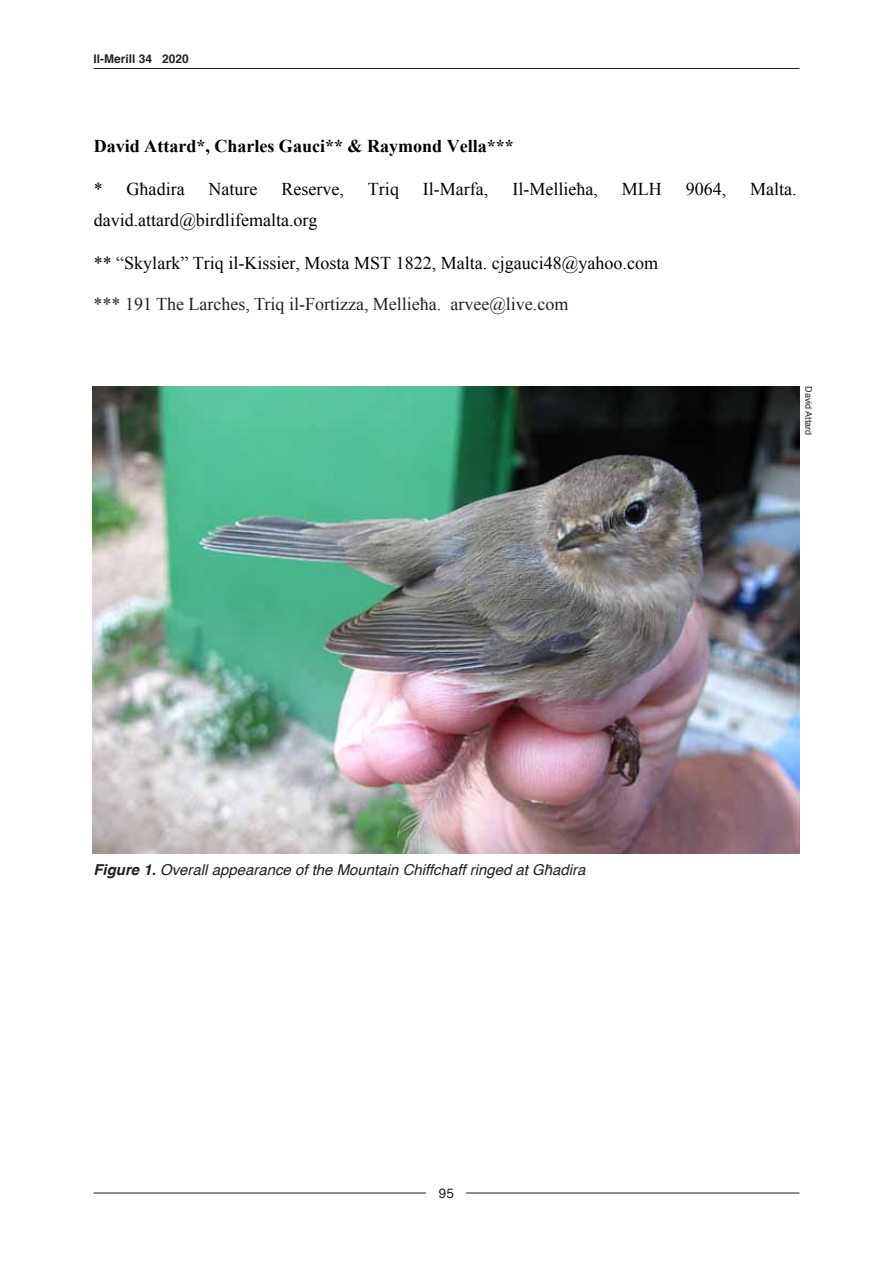
<style>
.page{position:relative;width:893px;height:1263px;background:#fff}
.page>*{position:absolute;margin:0;border:0;box-sizing:border-box;transform-origin:0 0}
.t1{font:18px "Times New Roman";color:#000}
.t2{font:18px "Times New Roman";color:#231f20}
.t3{font:700 18px "Times New Roman";color:#000}
.t4{font:italic 15px "Helvetica";color:#231f20}
.t5{font:13.5px "Helvetica";color:#231f20}
.t6{font:700 12px "Helvetica";color:#231f20}
.t7{font:9px "Helvetica";color:#231f20}
.s1{color:#0563c1}
.s2{font-weight:700}
</style>
<div class="page">
<hr style="left:94px;top:68px;width:705px;height:1px;background:#231f20">
<hr style="left:94px;top:1193px;width:705px;height:1px;background:#231f20">
<div style="left:427px;top:1184px;width:39px;height:22px;background:#fff"></div>
<img style="left:93px;top:387px;width:706px;height:466px">
<p class="t6" style="left:94px;top:50px;width:97px">Il-Merill 34 2020</p>
<p class="t3" style="left:94px;top:133px;width:422px">David Attard*, Charles Gauci** &amp; Raymond Vella***</p>
<p class="t1" style="left:94px;top:177px;width:92px">* Għadira</p>
<p class="t1" style="left:209px;top:177px;width:51px">Nature</p>
<p class="t1" style="left:281px;top:177px;width:64px">Reserve,</p>
<p class="t1" style="left:368px;top:177px;width:33px">Triq</p>
<p class="t1" style="left:423px;top:177px;width:67px">Il-Marfa,</p>
<p class="t1" style="left:512px;top:177px;width:87px">Il-Mellieħa,</p>
<p class="t1" style="left:622px;top:177px;width:42px">MLH</p>
<p class="t1" style="left:686px;top:177px;width:42px">9064,</p>
<p class="t1" style="left:750px;top:177px;width:48px">Malta.</p>
<p class="t1" style="left:94px;top:208px;width:225px">david.attard@birdlifemalta.org</p>
<p class="t1" style="left:94px;top:251px;width:566px">** “Skylark” Triq il-Kissier, Mosta MST 1822, Malta. cjgauci48@yahoo.com</p>
<p class="t1" style="left:94px;top:294px;width:483px">*** 191 The Larches, Triq il-Fortizza, Mellieħa. <span class="s1">arvee1@live.com</span></p>
<p class="t2" style="left:94px;top:292px;width:476px">*** 191 The Larches, Triq il-Fortizza, Mellieħa. arvee@live.com</p>
<p class="t7" style="left:815px;top:386px;width:51px;rotate:90deg">David Attard</p>
<p class="t4" style="left:93px;top:858px;width:494px"><span class="s2">Figure 1.</span> Overall appearance of the Mountain Chiffchaff ringed at Għadira</p>
<p class="t5" style="left:439px;top:1183px;width:17px">95</p>
</div>
